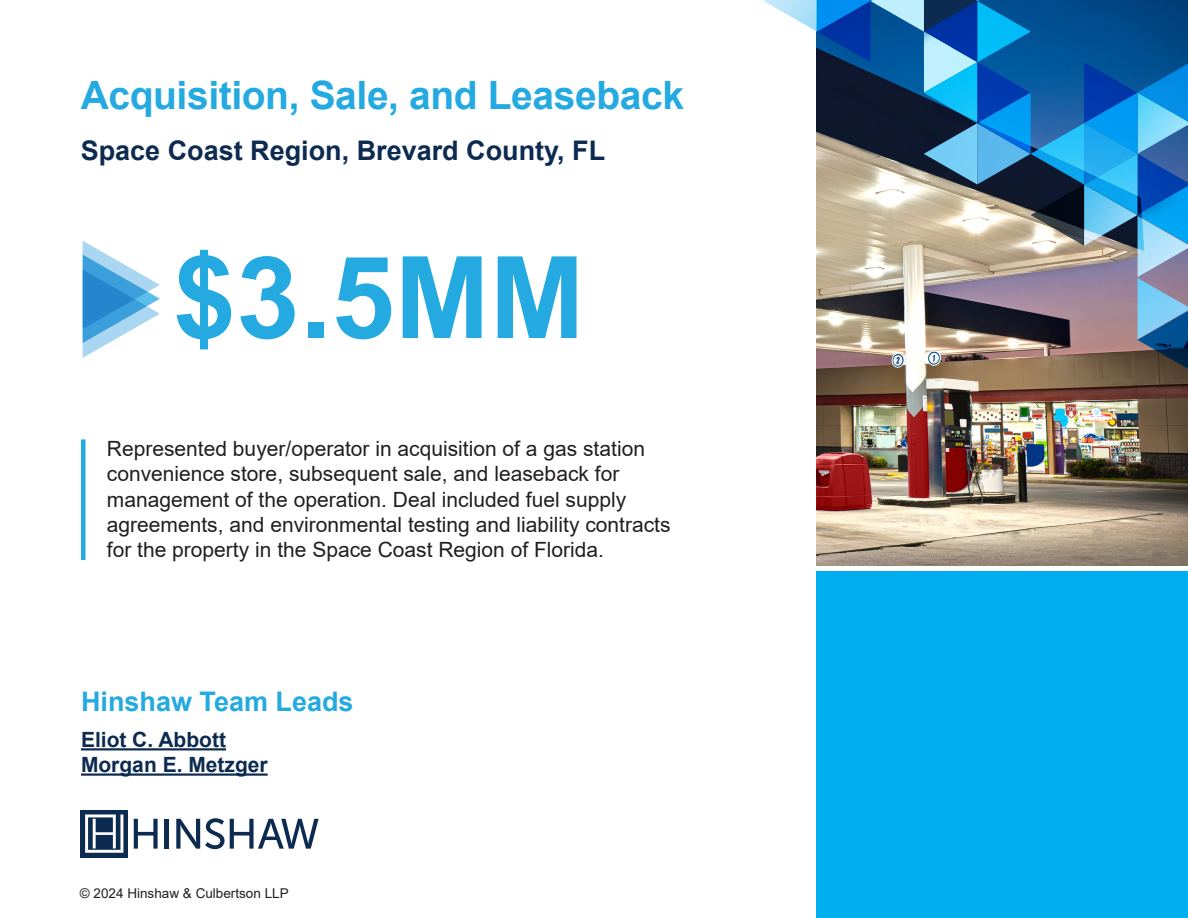
<style>
.page{position:relative;width:1188px;height:918px;background:#fff}
.page>*{position:absolute;margin:0;border:0;box-sizing:border-box;transform-origin:0 0}
.t1{font:700 114px "Arial";color:#24aae1}
.t2{font:700 39px "Arial";letter-spacing:-.01em;color:#24aae1}
.t3{font:700 27px "Arial";color:#0d2b51}
.t4{font:700 27px "Arial";color:#24aae1}
.t5{font:21px/25.2px "Arial";color:#231f20}
.t6{font:700 21px/25.2px "Arial";color:#0d2b51}
.t7{font:13.5px "Arial";color:#231f20}
</style>
<div class="page">
<img style="left:817px;top:370px;width:371px;height:195px">
<svg style="left:134px;top:819px;width:24px;height:30px"></svg>
<hr style="left:165px;top:819px;width:4px;height:30px;background:#0d2b51">
<svg style="left:176px;top:818px;width:143px;height:31px"></svg>
<div style="left:80px;top:810px;width:48px;height:47px;background:#0d2b51"></div>
<svg style="left:85px;top:814px;width:38px;height:39px"></svg>
<div style="left:816px;top:571px;width:372px;height:347px;background:#00aeef"></div>
<img style="left:764px;top:0;width:424px;height:370px">
<svg style="left:83px;top:241px;width:77px;height:117px"></svg>
<div style="left:81px;top:439px;width:5px;height:121px;background:#24aae1"></div>
<hr style="left:81px;top:748px;width:145px;height:2px;background:#0d2b51">
<hr style="left:81px;top:773px;width:187px;height:3px;background:#0d2b51">
<p class="t2" style="left:81px;top:68px;width:605px">Acquisition, Sale, and Leaseback</p>
<p class="t3" style="left:81px;top:132px;width:526px">Space Coast Region, Brevard County, FL</p>
<p class="t1" style="left:173px;top:218px;width:413px">$3.5MM</p>
<p class="t5" style="left:107px;top:436px;width:565px">Represented buyer/operator in acquisition of a gas station convenience store, subsequent sale, and leaseback for management of the operation. Deal included fuel supply agreements, and environmental testing and liability contracts for the property in the Space Coast Region of Florida.</p>
<p class="t4" style="left:81px;top:683px;width:274px">Hinshaw Team Leads</p>
<p class="t6" style="left:81px;top:727px;width:188px">Eliot C. Abbott<br>Morgan E. Metzger</p>
<p class="t7" style="left:80px;top:884px;width:210px">© 2024 Hinshaw &amp; Culbertson LLP</p>
</div>
